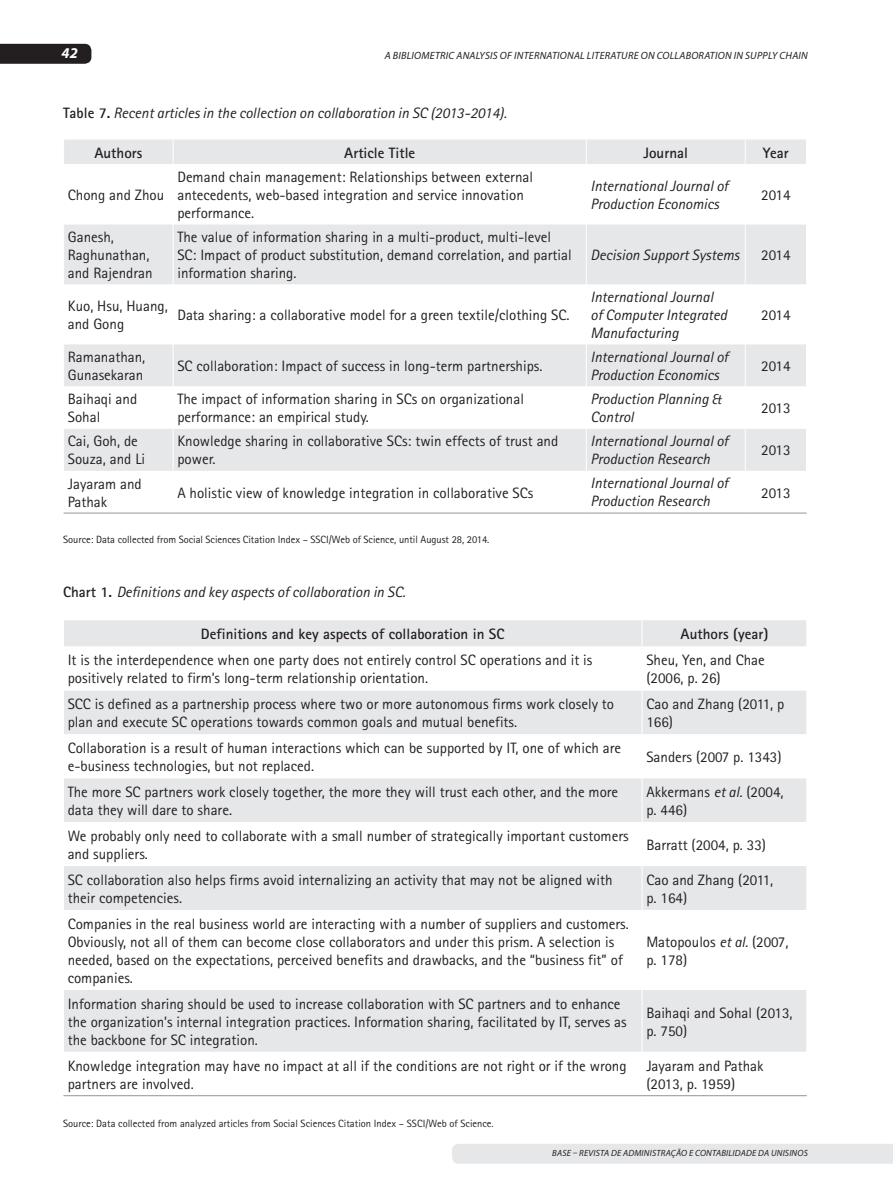
<style>
.page{position:relative;width:893px;height:1191px;background:#fff}
.page>*{position:absolute;margin:0;border:0;box-sizing:border-box;transform-origin:0 0}
.t1{font:15px/18px "Rotis Sans Serif";color:#231f20}
.t2{font:italic 15px/18px "Rotis Sans Serif";color:#231f20}
.t3{font:700 15px "Rotis Sans Serif";color:#231f20}
.t4{font:italic 700 15px "Myriad Pro";color:#fff}
.t5{font:10.5px "Rotis Sans Serif";color:#231f20}
.t6{font:italic 10.5px "Myriad Pro";letter-spacing:.02em;color:#231f20}
.t7{font:italic 9px "Myriad Pro";letter-spacing:.02em;color:#231f20}
.s1{font-weight:700;font-style:normal}
.s2{font-style:italic}
</style>
<div class="page">
<div style="left:452px;top:1144px;width:440px;height:19px;background:#e6e7e9"></div>
<div style="left:0;top:44px;width:91px;height:20px;background:#231f20"></div>
<div style="left:64px;top:139px;width:742px;height:25px;background:#e6e7e9"></div>
<svg style="left:64px;top:224px;width:743px;height:289px"></svg>
<svg style="left:173px;top:139px;width:1px;height:25px"></svg>
<svg style="left:586px;top:139px;width:1px;height:25px"></svg>
<svg style="left:745px;top:139px;width:1px;height:25px"></svg>
<hr style="left:173px;top:224px;width:1px;height:60px;background:#fff">
<hr style="left:586px;top:224px;width:1px;height:60px;background:#fff">
<hr style="left:745px;top:224px;width:1px;height:60px;background:#fff">
<hr style="left:173px;top:344px;width:1px;height:42px;background:#fff">
<hr style="left:586px;top:344px;width:1px;height:42px;background:#fff">
<hr style="left:745px;top:344px;width:1px;height:42px;background:#fff">
<hr style="left:173px;top:429px;width:1px;height:42px;background:#fff">
<hr style="left:586px;top:429px;width:1px;height:42px;background:#fff">
<hr style="left:745px;top:429px;width:1px;height:42px;background:#fff">
<hr style="left:806px;top:224px;width:1px;height:60px;background:#fff">
<hr style="left:806px;top:344px;width:1px;height:42px;background:#fff">
<hr style="left:806px;top:429px;width:1px;height:42px;background:#fff">
<hr style="left:64px;top:513px;width:109px;height:1px;background:#939598">
<hr style="left:173px;top:513px;width:413px;height:1px;background:#939598">
<hr style="left:586px;top:513px;width:159px;height:1px;background:#939598">
<hr style="left:745px;top:513px;width:62px;height:1px;background:#939598">
<div style="left:64px;top:620px;width:742px;height:26px;background:#e6e7e9"></div>
<svg style="left:64px;top:691px;width:742px;height:361px;fill:#e6e7e9"></svg>
<svg style="left:642px;top:620px;width:1px;height:26px"></svg>
<hr style="left:642px;top:690px;width:1px;height:44px;background:#fff">
<hr style="left:642px;top:778px;width:1px;height:44px;background:#fff">
<hr style="left:642px;top:866px;width:1px;height:44px;background:#fff">
<hr style="left:642px;top:990px;width:1px;height:61px;background:#fff">
<hr style="left:63px;top:1095px;width:579px;height:1px;background:#939598">
<hr style="left:642px;top:1095px;width:165px;height:1px;background:#939598">
<p class="t4" style="left:62px;top:43px;width:18px">42</p>
<p class="t6" style="left:385px;top:49px;width:425px">A BIBLIOMETRIC ANALYSIS OF INTERNATIONAL LITERATURE ON COLLABORATION IN SUPPLY CHAIN</p>
<p class="t2" style="left:63px;top:104px;width:445px"><span class="s1">Table 7.</span> Recent articles in the collection on collaboration in SC (2013-2014).</p>
<p class="t3" style="left:94px;top:143px;width:50px">Authors</p>
<p class="t3" style="left:344px;top:143px;width:73px">Article Title</p>
<p class="t3" style="left:644px;top:143px;width:46px">Journal</p>
<p class="t3" style="left:763px;top:143px;width:27px">Year</p>
<p class="t1" style="left:68px;top:186px;width:98px">Chong and Zhou</p>
<p class="t1" style="left:177px;top:168px;width:357px">Demand chain management: Relationships between external antecedents, web-based integration and service innovation performance.</p>
<p class="t2" style="left:591px;top:177px;width:139px">International Journal of<br>Production Economics</p>
<p class="t1" style="left:761px;top:186px;width:31px">2014</p>
<p class="t1" style="left:68px;top:228px;width:86px">Ganesh,<br>Raghunathan, and Rajendran</p>
<p class="t1" style="left:177px;top:228px;width:396px">The value of information sharing in a multi-product, multi-level<br>SC: Impact of product substitution, demand correlation, and partial information sharing.</p>
<p class="t1" style="left:68px;top:297px;width:101px">Kuo, Hsu, Huang, and Gong</p>
<p class="t1" style="left:177px;top:306px;width:394px">Data sharing: a collaborative model for a green textile/clothing SC.</p>
<p class="t2" style="left:591px;top:246px;width:150px">Decision Support Systems</p>
<p class="t1" style="left:761px;top:246px;width:31px">2014</p>
<p class="t2" style="left:591px;top:288px;width:138px">International Journal of Computer Integrated<br>Manufacturing</p>
<p class="t1" style="left:761px;top:306px;width:31px">2014</p>
<p class="t1" style="left:68px;top:348px;width:79px">Ramanathan,<br>Gunasekaran</p>
<p class="t1" style="left:177px;top:357px;width:367px">SC collaboration: Impact of success in long-term partnerships.</p>
<p class="t2" style="left:591px;top:348px;width:139px">International Journal of<br>Production Economics</p>
<p class="t1" style="left:761px;top:357px;width:31px">2014</p>
<p class="t1" style="left:68px;top:390px;width:71px">Baihaqi and<br>Sohal</p>
<p class="t1" style="left:177px;top:390px;width:348px">The impact of information sharing in SCs on organizational performance: an empirical study.</p>
<p class="t2" style="left:591px;top:390px;width:132px">Production Planning &amp;<br>Control</p>
<p class="t1" style="left:761px;top:399px;width:31px">2013</p>
<p class="t1" style="left:68px;top:432px;width:79px">Cai, Goh, de<br>Souza, and Li</p>
<p class="t1" style="left:177px;top:432px;width:382px">Knowledge sharing in collaborative SCs: twin effects of trust and power.</p>
<p class="t2" style="left:591px;top:432px;width:139px">International Journal of<br>Production Research</p>
<p class="t1" style="left:761px;top:441px;width:31px">2013</p>
<p class="t1" style="left:68px;top:474px;width:75px">Jayaram and<br>Pathak</p>
<p class="t1" style="left:177px;top:483px;width:357px">A holistic view of knowledge integration in collaborative SCs</p>
<p class="t2" style="left:591px;top:474px;width:139px">International Journal of<br>Production Research</p>
<p class="t1" style="left:761px;top:483px;width:31px">2013</p>
<p class="t5" style="left:63px;top:533px;width:428px">Source: Data collected from Social Sciences Citation Index – SSCI/Web of Science, until August 28, 2014.</p>
<p class="t2" style="left:63px;top:583px;width:344px"><span class="s1">Chart 1.</span> Definitions and key aspects of collaboration in SC.</p>
<p class="t3" style="left:201px;top:625px;width:305px">Definitions and key aspects of collaboration in SC</p>
<p class="t3" style="left:681px;top:625px;width:89px">Authors (year)</p>
<p class="t1" style="left:68px;top:651px;width:526px">It is the interdependence when one party does not entirely control SC operations and it is positively related to firm’s long-term relationship orientation.</p>
<p class="t1" style="left:646px;top:651px;width:120px">Sheu, Yen, and Chae (2006, p. 26)</p>
<p class="t1" style="left:68px;top:695px;width:548px">SCC is defined as a partnership process where two or more autonomous firms work closely to plan and execute SC operations towards common goals and mutual benefits.</p>
<p class="t1" style="left:646px;top:695px;width:140px">Cao and Zhang (2011, p<br>166)</p>
<p class="t1" style="left:68px;top:739px;width:555px">Collaboration is a result of human interactions which can be supported by IT, one of which are e-business technologies, but not replaced.</p>
<p class="t1" style="left:646px;top:748px;width:137px">Sanders (2007 p. 1343)</p>
<p class="t1" style="left:68px;top:782px;width:552px">The more SC partners work closely together, the more they will trust each other, and the more data they will dare to share.</p>
<p class="t1" style="left:646px;top:782px;width:139px">Akkermans <span class="s2">et al.</span> (2004, p. 446)</p>
<p class="t1" style="left:68px;top:826px;width:562px">We probably only need to collaborate with a small number of strategically important customers and suppliers.</p>
<p class="t1" style="left:646px;top:835px;width:121px">Barratt (2004, p. 33)</p>
<p class="t1" style="left:68px;top:870px;width:546px">SC collaboration also helps firms avoid internalizing an activity that may not be aligned with their competencies.</p>
<p class="t1" style="left:646px;top:870px;width:128px">Cao and Zhang (2011, p. 164)</p>
<p class="t1" style="left:68px;top:914px;width:563px">Companies in the real business world are interacting with a number of suppliers and customers.<br>Obviously, not all of them can become close collaborators and under this prism. A selection is needed, based on the expectations, perceived benefits and drawbacks, and the “business fit” of companies.</p>
<p class="t1" style="left:646px;top:932px;width:144px">Matopoulos <span class="s2">et al.</span> (2007, p. 178)</p>
<p class="t1" style="left:68px;top:994px;width:560px">Information sharing should be used to increase collaboration with SC partners and to enhance the organization’s internal integration practices. Information sharing, facilitated by IT, serves as the backbone for SC integration.</p>
<p class="t1" style="left:646px;top:1003px;width:148px">Baihaqi and Sohal (2013, p. 750)</p>
<p class="t1" style="left:68px;top:1056px;width:560px">Knowledge integration may have no impact at all if the conditions are not right or if the wrong partners are involved.</p>
<p class="t1" style="left:646px;top:1056px;width:119px">Jayaram and Pathak (2013, p. 1959)</p>
<p class="t5" style="left:63px;top:1117px;width:432px">Source: Data collected from analyzed articles from Social Sciences Citation Index – SSCI/Web of Science.</p>
<p class="t7" style="left:552px;top:1147px;width:257px">BASE – REVISTA DE ADMINISTRAÇÃO E CONTABILIDADE DA UNISINOS</p>
</div>
